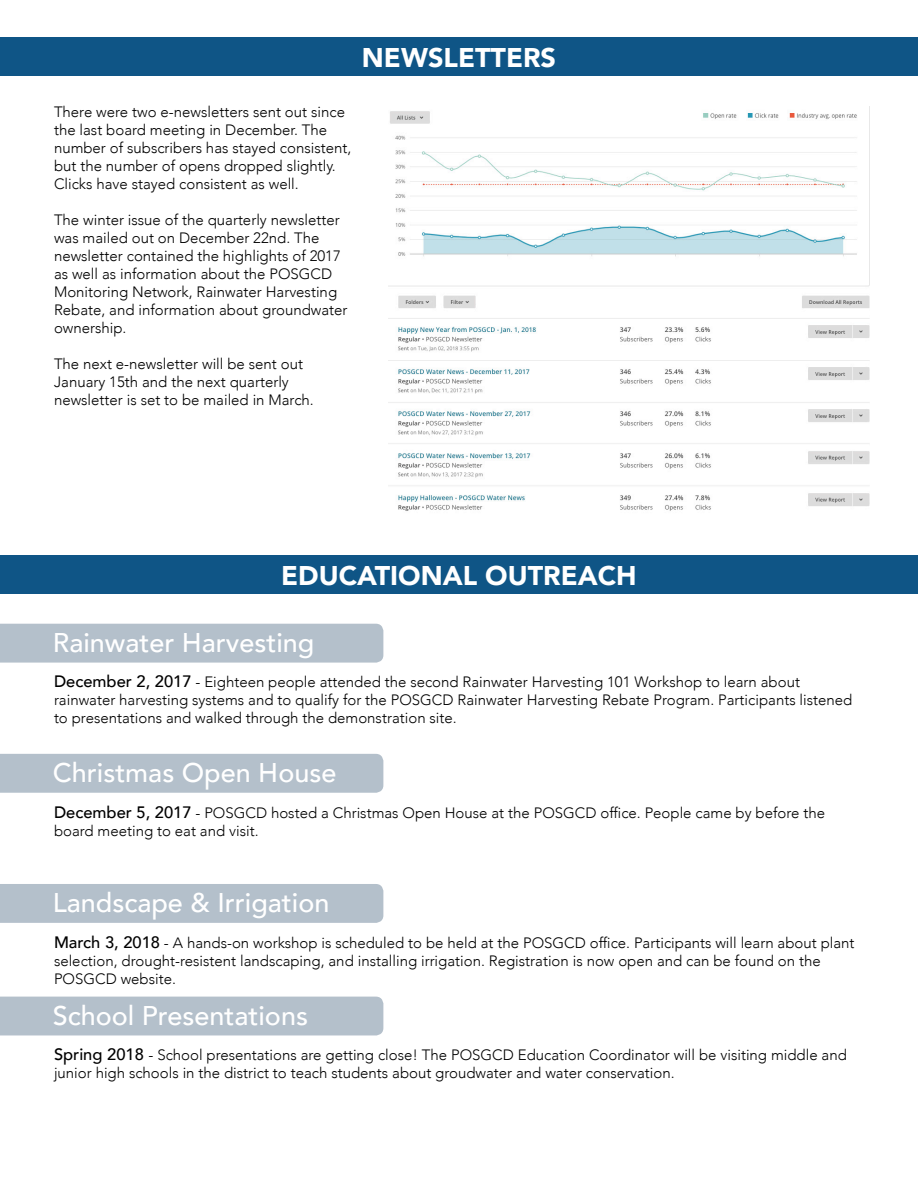
<style>
.page{position:relative;width:918px;height:1188px;background:#fff}
.page>*{position:absolute;margin:0;border:0;box-sizing:border-box;transform-origin:0 0}
.t1{font:500 27px "Avenir";color:#fff}
.t2{font:900 27px "Avenir";color:#fff}
.t3{font:300 15px/18px "Avenir";color:#000}
.s1{font-weight:500;font-size:16.5px}
</style>
<div class="page">
<div style="left:0;top:38px;width:918px;height:38px;background:#0f5586"></div>
<div style="left:0;top:555px;width:918px;height:39px;background:#0f5586"></div>
<div style="left:0;top:624px;width:383px;height:39px;background:#b4c0cb"></div>
<div style="left:0;top:754px;width:383px;height:39px;background:#b4c0cb"></div>
<div style="left:0;top:884px;width:383px;height:39px;background:#b4c0cb"></div>
<div style="left:0;top:997px;width:383px;height:38px;background:#b4c0cb"></div>
<img style="left:389px;top:107px;width:481px;height:404px">
<p class="t2" style="left:362px;top:35px;width:196px">NEWSLETTERS</p>
<p class="t3" style="left:54px;top:103px;width:299px">There were two e-newsletters sent out since the last board meeting in December. The number of subscribers has stayed consistent, but the number of opens dropped slightly.<br>Clicks have stayed consistent as well.</p>
<p class="t3" style="left:54px;top:211px;width:295px">The winter issue of the quarterly newsletter was mailed out on December 22nd. The newsletter contained the highlights of 2017 as well as information about the POSGCD Monitoring Network, Rainwater Harvesting Rebate, and information about groundwater ownership.</p>
<p class="t3" style="left:54px;top:355px;width:261px">The next e-newsletter will be sent out<br>January 15th and the next quarterly newsletter is set to be mailed in March.</p>
<p class="t2" style="left:281px;top:553px;width:357px">EDUCATIONAL OUTREACH</p>
<p class="t1" style="left:53px;top:619px;width:263px">Rainwater Harvesting</p>
<p class="t3" style="left:54px;top:673px;width:800px"><span class="s1">December 2, 2017</span> - Eighteen people attended the second Rainwater Harvesting 101 Workshop to learn about rainwater harvesting systems and to qualify for the POSGCD Rainwater Harvesting Rebate Program. Participants listened to presentations and walked through the demonstration site.</p>
<p class="t1" style="left:53px;top:749px;width:285px">Christmas Open House</p>
<p class="t3" style="left:54px;top:803px;width:773px"><span class="s1">December 5, 2017</span> - POSGCD hosted a Christmas Open House at the POSGCD office. People came by before the board meeting to eat and visit.</p>
<p class="t1" style="left:53px;top:879px;width:278px">Landscape &amp; Irrigation</p>
<p class="t3" style="left:54px;top:934px;width:802px"><span class="s1">March 3, 2018</span> - A hands-on workshop is scheduled to be held at the POSGCD office. Participants will learn about plant selection, drought-resistent landscaping, and installing irrigation. Registration is now open and can be found on the<br>POSGCD website.</p>
<p class="t1" style="left:53px;top:992px;width:257px">School Presentations</p>
<p class="t3" style="left:54px;top:1046px;width:794px"><span class="s1">Spring 2018</span> - School presentations are getting close! The POSGCD Education Coordinator will be visiting middle and junior high schools in the district to teach students about groudwater and water conservation.</p>
</div>
